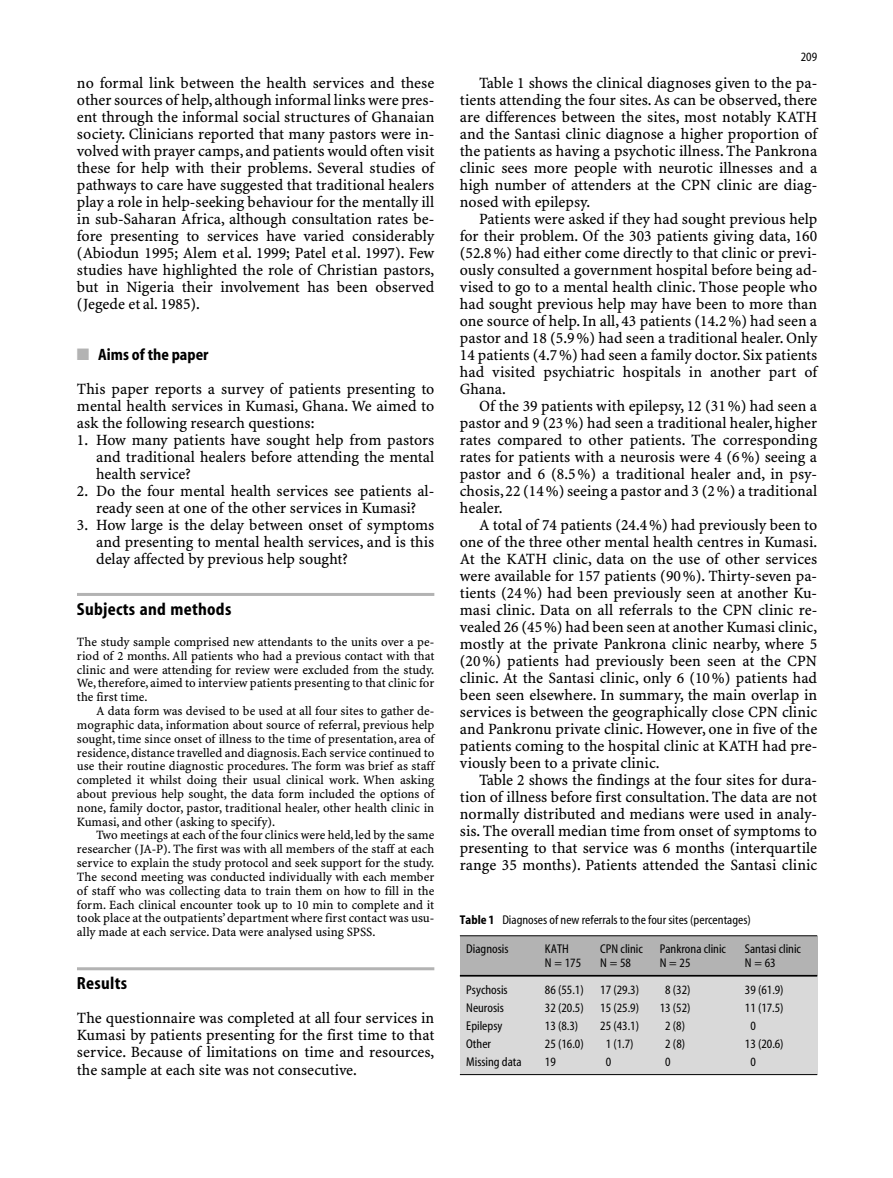
<style>
.page{position:relative;width:893px;height:1178px;background:#fff}
.page>*{position:absolute;margin:0;border:0;box-sizing:border-box;transform-origin:0 0}
.t1{font:17.7px "Myriad CB";letter-spacing:.015em;color:#000}
.t2{font:16.5px "Myriad CB";color:#000}
.t3{font:15.75px/17px "S Minion Plus Tab";color:#000;text-align:justify}
.t4{font:12.75px/13.8px "S Minion Plus Tab";color:#000;text-align:justify}
.t5{font:12.75px "Myriad CR";color:#000}
.s1{color:#b3b3b3}
.s2{font-family:"Myriad CB"}
</style>
<div class="page">
<hr style="left:77px;top:593px;width:357px;height:3px;background:#b3b3b3">
<hr style="left:77px;top:967px;width:357px;height:3px;background:#b3b3b3">
<div style="left:460px;top:976px;width:357px;height:98px;background:#d9d9d9"></div>
<div style="left:460px;top:935px;width:357px;height:40px;background:#b3b3b3"></div>
<hr style="left:460px;top:935px;width:357px;height:1px;background:#000">
<hr style="left:460px;top:974px;width:357px;height:2px;background:#000">
<hr style="left:460px;top:1074px;width:357px;height:1px;background:#000">
<p class="t3" style="left:77px;top:75px;width:359px">no formal link between the health services and these other sources of help,although informal links were pres&shy;ent through the informal social structures of Ghanaian society. Clinicians reported that many pastors were in&shy;volved with prayer camps, and patients would often visit these for help with their problems. Several studies of pathways to care have suggested that traditional healers play a role in help-seeking behaviour for the mentally ill in sub-Saharan Africa, although consultation rates be&shy;fore presenting to services have varied considerably (Abiodun 1995; Alem et al. 1999; Patel et al. 1997). Few studies have highlighted the role of Christian pastors, but in Nigeria their involvement has been observed (Jegede et al. 1985).</p>
<p class="t2" style="left:77px;top:348px;width:133px"><span class="s1">■</span> Aims of the paper</p>
<p class="t3" style="left:77px;top:381px;width:359px">This paper reports a survey of patients presenting to mental health services in Kumasi, Ghana. We aimed to ask the following research questions:</p>
<p class="t3" style="left:96px;top:432px;width:340px;text-indent:-19px">1. How many patients have sought help from pastors and traditional healers before attending the mental health service?</p>
<p class="t3" style="left:77px;top:484px;width:359px;text-align:center">2. Do the four mental health services see patients al&shy;ready seen at one of the other services in Kumasi?</p>
<p class="t3" style="left:96px;top:518px;width:340px;text-indent:-19px">3. How large is the delay between onset of symptoms and presenting to mental health services, and is this delay affected by previous help sought?</p>
<p class="t1" style="left:77px;top:602px;width:156px">Subjects and methods</p>
<p class="t4" style="left:77px;top:636px;width:359px">The study sample comprised new attendants to the units over a pe&shy;riod of 2 months. All patients who had a previous contact with that clinic and were attending for review were excluded from the study.<br>We, therefore, aimed to interview patients presenting to that clinic for the first time.</p>
<p class="t4" style="left:77px;top:705px;width:359px;text-indent:19px">A data form was devised to be used at all four sites to gather de&shy;mographic data, information about source of referral, previous help sought, time since onset of illness to the time of presentation, area of residence, distance travelled and diagnosis. Each service continued to use their routine diagnostic procedures. The form was brief as staff completed it whilst doing their usual clinical work. When asking about previous help sought, the data form included the options of none, family doctor, pastor, traditional healer, other health clinic in Kumasi, and other (asking to specify).</p>
<p class="t4" style="left:77px;top:829px;width:359px;text-indent:19px">Two meetings at each of the four clinics were held, led by the same researcher (JA-P). The first was with all members of the staff at each service to explain the study protocol and seek support for the study.<br>The second meeting was conducted individually with each member of staff who was collecting data to train them on how to fill in the form. Each clinical encounter took up to 10 min to complete and it took place at the outpatients’ department where first contact was usu&shy;ally made at each service. Data were analysed using SPSS.</p>
<p class="t1" style="left:77px;top:977px;width:52px">Results</p>
<p class="t3" style="left:77px;top:1011px;width:359px">The questionnaire was completed at all four services in Kumasi by patients presenting for the first time to that service. Because of limitations on time and resources, the sample at each site was not consecutive.</p>
<p class="t5" style="left:800px;top:52px;width:18px">209</p>
<p class="t3" style="left:460px;top:75px;width:359px;text-indent:19px">Table 1 shows the clinical diagnoses given to the pa&shy;tients attending the four sites. As can be observed, there are differences between the sites, most notably KATH and the Santasi clinic diagnose a higher proportion of the patients as having a psychotic illness. The Pankrona clinic sees more people with neurotic illnesses and a high number of attenders at the CPN clinic are diag&shy;nosed with epilepsy.</p>
<p class="t3" style="left:460px;top:211px;width:359px;text-indent:19px">Patients were asked if they had sought previous help for their problem. Of the 303 patients giving data, 160 (52.8 %) had either come directly to that clinic or previ&shy;ously consulted a government hospital before being ad&shy;vised to go to a mental health clinic. Those people who had sought previous help may have been to more than one source of help. In all, 43 patients (14.2 %) had seen a pastor and 18 (5.9 %) had seen a traditional healer. Only 14 patients (4.7 %) had seen a family doctor. Six patients had visited psychiatric hospitals in another part of Ghana.</p>
<p class="t3" style="left:460px;top:398px;width:359px;text-indent:19px">Of the 39 patients with epilepsy, 12 (31 %) had seen a pastor and 9 (23 %) had seen a traditional healer, higher rates compared to other patients. The corresponding rates for patients with a neurosis were 4 (6 %) seeing a pastor and 6 (8.5 %) a traditional healer and, in psy&shy;chosis,22 (14 %) seeing a pastor and 3 (2 %) a traditional healer.</p>
<p class="t3" style="left:460px;top:518px;width:359px;text-indent:19px">A total of 74 patients (24.4 %) had previously been to one of the three other mental health centres in Kumasi.<br>At the KATH clinic, data on the use of other services were available for 157 patients (90 %). Thirty-seven pa&shy;tients (24 %) had been previously seen at another Ku&shy;masi clinic. Data on all referrals to the CPN clinic re&shy;vealed 26 (45 %) had been seen at another Kumasi clinic, mostly at the private Pankrona clinic nearby, where 5 (20 %) patients had previously been seen at the CPN clinic. At the Santasi clinic, only 6 (10 %) patients had been seen elsewhere. In summary, the main overlap in services is between the geographically close CPN clinic and Pankronu private clinic. However, one in five of the patients coming to the hospital clinic at KATH had pre&shy;viously been to a private clinic.</p>
<p class="t3" style="left:460px;top:773px;width:359px;text-indent:19px">Table 2 shows the findings at the four sites for dura&shy;tion of illness before first consultation. The data are not normally distributed and medians were used in analy&shy;sis. The overall median time from onset of symptoms to presenting to that service was 6 months (interquartile range 35 months). Patients attended the Santasi clinic</p>
<p class="t5" style="left:460px;top:915px;width:292px"><span class="s2">Table 1</span> Diagnoses of new referrals to the four sites (percentages)</p>
<p class="t5" style="left:466px;top:944px;width:44px">Diagnosis</p>
<p class="t5" style="left:545px;top:944px;width:25px">KATH</p>
<p class="t5" style="left:600px;top:944px;width:44px">CPN clinic</p>
<p class="t5" style="left:659px;top:944px;width:68px">Pankrona clinic</p>
<p class="t5" style="left:745px;top:944px;width:58px">Santasi clinic</p>
<p class="t5" style="left:545px;top:958px;width:38px">N=175</p>
<p class="t5" style="left:600px;top:958px;width:32px">N=58</p>
<p class="t5" style="left:659px;top:958px;width:32px">N=25</p>
<p class="t5" style="left:745px;top:958px;width:32px">N=63</p>
<p class="t5" style="left:466px;top:984px;width:43px">Psychosis</p>
<p class="t5" style="left:545px;top:984px;width:40px">86 (55.1)</p>
<p class="t5" style="left:600px;top:984px;width:40px">17 (29.3)</p>
<p class="t5" style="left:665px;top:984px;width:27px">8 (32)</p>
<p class="t5" style="left:744px;top:984px;width:40px">39 (61.9)</p>
<p class="t5" style="left:466px;top:1002px;width:39px">Neurosis</p>
<p class="t5" style="left:545px;top:1002px;width:40px">32 (20.5)</p>
<p class="t5" style="left:600px;top:1002px;width:40px">15 (25.9)</p>
<p class="t5" style="left:659px;top:1002px;width:32px">13 (52)</p>
<p class="t5" style="left:744px;top:1002px;width:40px">11 (17.5)</p>
<p class="t5" style="left:466px;top:1020px;width:38px">Epilepsy</p>
<p class="t5" style="left:545px;top:1020px;width:35px">13 (8.3)</p>
<p class="t5" style="left:600px;top:1020px;width:40px">25 (43.1)</p>
<p class="t5" style="left:665px;top:1020px;width:21px">2 (8)</p>
<p class="t5" style="left:750px;top:1020px;width:7px">0</p>
<p class="t5" style="left:466px;top:1038px;width:26px">Other</p>
<p class="t5" style="left:545px;top:1038px;width:40px">25 (16.0)</p>
<p class="t5" style="left:605px;top:1038px;width:29px">1 (1.7)</p>
<p class="t5" style="left:665px;top:1038px;width:21px">2 (8)</p>
<p class="t5" style="left:745px;top:1038px;width:40px">13 (20.6)</p>
<p class="t5" style="left:466px;top:1056px;width:57px">Missing data</p>
<p class="t5" style="left:545px;top:1056px;width:12px">19</p>
<p class="t5" style="left:605px;top:1056px;width:7px">0</p>
<p class="t5" style="left:665px;top:1056px;width:7px">0</p>
<p class="t5" style="left:750px;top:1056px;width:7px">0</p>
</div>
